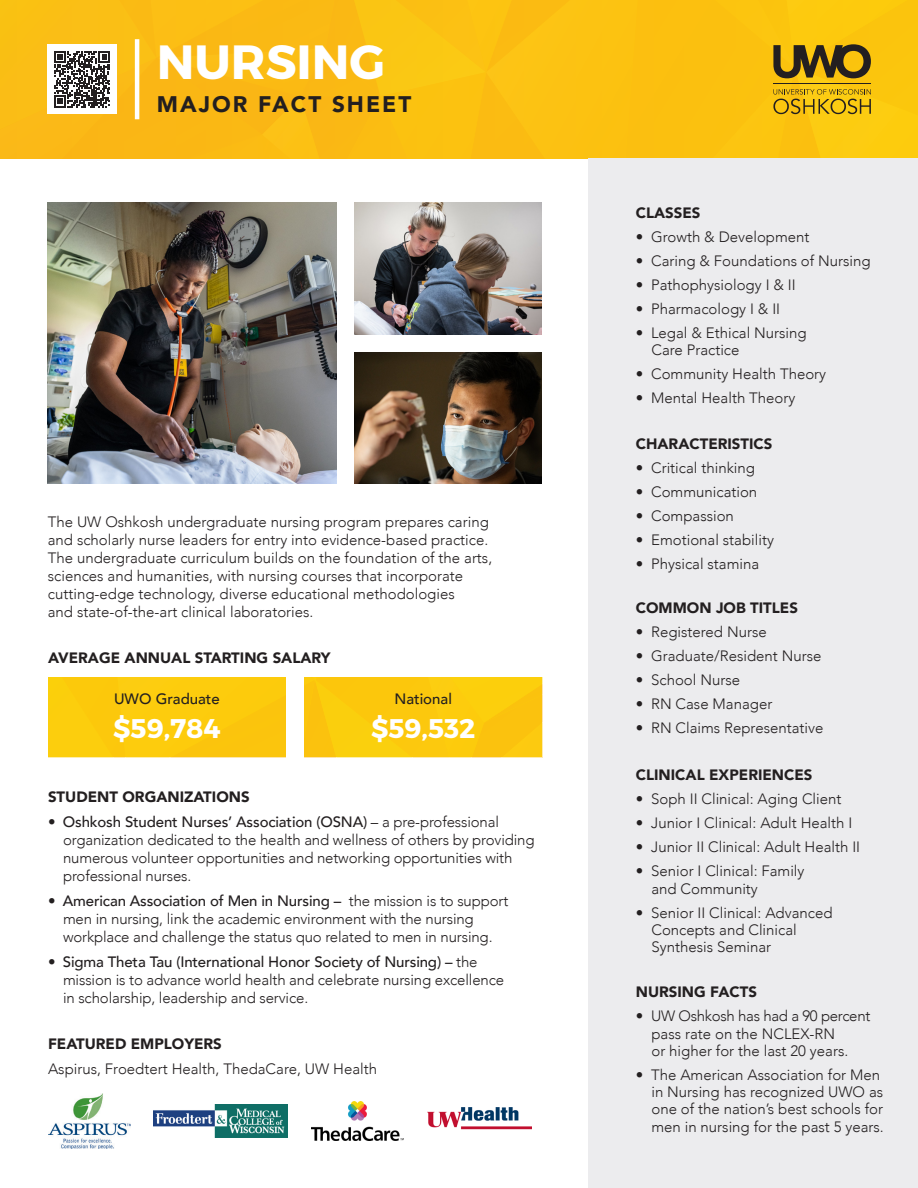
<style>
.page{position:relative;width:918px;height:1188px;background:#fff}
.page>*{position:absolute;margin:0;border:0;box-sizing:border-box;transform-origin:0 0}
.t1{font:700 48px "Montserrat";color:#fff}
.t2{font:700 27px "Montserrat";color:#fff}
.t3{font:900 22.5px "Avenir";letter-spacing:.09em;color:#231f20}
.t4{font:300 15px/18px "Avenir";color:#231f20}
.t5{font:900 15px "Avenir";color:#231f20}
.t6{font:500 15px "Avenir";color:#231f20}
.s1{font-weight:500}
</style>
<div class="page">
<img style="left:355px;top:203px;width:186px;height:131px">
<img style="left:48px;top:1094px;width:82px;height:54px">
<div style="left:589px;top:158px;width:329px;height:1030px;background:#ececee"></div>
<img style="left:154px;top:1105px;width:134px;height:32px">
<img style="left:312px;top:1102px;width:92px;height:38px">
<img style="left:427px;top:1108px;width:105px;height:22px">
<div style="left:304px;top:677px;width:238px;height:80px;background:#fcc80d"></div>
<div style="left:48px;top:677px;width:238px;height:80px;background:#fccc0d"></div>
<img style="left:47px;top:203px;width:290px;height:280px">
<img style="left:355px;top:352px;width:186px;height:131px">
<svg style="left:0;top:0;width:918px;height:158px;background:#f3bb16"></svg>
<p class="t1" style="left:157px;top:32px;width:230px">NURSING</p>
<p class="t3" style="left:157px;top:85px;width:256px">MAJOR FACT SHEET</p>
<p class="t4" style="left:48px;top:513px;width:446px">The UW Oshkosh undergraduate nursing program prepares caring and scholarly nurse leaders for entry into evidence-based practice.<br>The undergraduate curriculum builds on the foundation of the arts, sciences and humanities, with nursing courses that incorporate cutting-edge technology, diverse educational methodologies<br>and state-of-the-art clinical laboratories.</p>
<p class="t5" style="left:48px;top:645px;width:284px">AVERAGE ANNUAL STARTING SALARY</p>
<p class="t6" style="left:114px;top:686px;width:107px">UWO Graduate</p>
<p class="t2" style="left:113px;top:712px;width:109px">$59,784</p>
<p class="t2" style="left:371px;top:712px;width:106px">$59,532</p>
<p class="t6" style="left:394px;top:686px;width:59px">National</p>
<p class="t5" style="left:48px;top:784px;width:203px">STUDENT ORGANIZATIONS</p>
<p class="t4" style="left:63px;top:813px;width:473px;text-indent:-15px">• <span class="s1">Oshkosh Student Nurses’ Association (OSNA)</span> – a pre-professional organization dedicated to the health and wellness of others by providing numerous volunteer opportunities and networking opportunities with professional nurses.</p>
<p class="t4" style="left:63px;top:892px;width:447px;text-indent:-15px">• <span class="s1">American Association of Men in Nursing –</span> the mission is to support men in nursing, link the academic environment with the nursing workplace and challenge the status quo related to men in nursing.</p>
<p class="t4" style="left:63px;top:953px;width:443px;text-indent:-15px">• <span class="s1">Sigma Theta Tau (International Honor Society of Nursing) –</span> the mission is to advance world health and celebrate nursing excellence in scholarship, leadership and service.</p>
<p class="t5" style="left:48px;top:1031px;width:175px">FEATURED EMPLOYERS</p>
<p class="t4" style="left:48px;top:1059px;width:331px">Aspirus, Froedtert Health, ThedaCare, UW Health</p>
<p class="t5" style="left:636px;top:200px;width:66px">CLASSES</p>
<p class="t4" style="left:636px;top:228px;width:175px">• Growth &amp; Development</p>
<p class="t4" style="left:636px;top:252px;width:236px">• Caring &amp; Foundations of Nursing</p>
<p class="t4" style="left:636px;top:276px;width:161px">• Pathophysiology I &amp; II</p>
<p class="t4" style="left:636px;top:300px;width:146px">• Pharmacology I &amp; II</p>
<p class="t4" style="left:651px;top:324px;width:157px;line-height:17.2px;text-indent:-16px">• Legal &amp; Ethical Nursing<br>Care Practice</p>
<p class="t4" style="left:636px;top:365px;width:192px">• Community Health Theory</p>
<p class="t4" style="left:636px;top:389px;width:161px">• Mental Health Theory</p>
<p class="t5" style="left:636px;top:430px;width:138px">CHARACTERISTICS</p>
<p class="t4" style="left:636px;top:458px;width:121px">• Critical thinking</p>
<p class="t4" style="left:636px;top:482px;width:123px">• Communication</p>
<p class="t4" style="left:636px;top:506px;width:100px">• Compassion</p>
<p class="t4" style="left:636px;top:530px;width:140px">• Emotional stability</p>
<p class="t4" style="left:636px;top:554px;width:125px">• Physical stamina</p>
<p class="t5" style="left:636px;top:595px;width:164px">COMMON JOB TITLES</p>
<p class="t4" style="left:636px;top:623px;width:132px">• Registered Nurse</p>
<p class="t4" style="left:636px;top:647px;width:187px">• Graduate/Resident Nurse</p>
<p class="t4" style="left:636px;top:671px;width:106px">• School Nurse</p>
<p class="t4" style="left:636px;top:695px;width:138px">• RN Case Manager</p>
<p class="t4" style="left:636px;top:719px;width:189px">• RN Claims Representative</p>
<p class="t5" style="left:636px;top:762px;width:178px">CLINICAL EXPERIENCES</p>
<p class="t4" style="left:636px;top:790px;width:207px">• Soph II Clinical: Aging Client</p>
<p class="t4" style="left:636px;top:814px;width:218px">• Junior I Clinical: Adult Health I</p>
<p class="t4" style="left:636px;top:838px;width:226px">• Junior II Clinical: Adult Health II</p>
<p class="t4" style="left:651px;top:863px;width:155px;line-height:17.2px;text-indent:-16px">• Senior I Clinical: Family and Community</p>
<p class="t4" style="left:651px;top:904px;width:183px;line-height:17.2px;text-indent:-16px">• Senior II Clinical: Advanced<br>Concepts and Clinical<br>Synthesis Seminar</p>
<p class="t5" style="left:636px;top:979px;width:123px">NURSING FACTS</p>
<p class="t4" style="left:651px;top:1007px;width:220px;line-height:17.2px;text-indent:-16px">• UW Oshkosh has had a 90 percent pass rate on the NCLEX-RN<br>or higher for the last 20 years.</p>
<p class="t4" style="left:651px;top:1066px;width:234px;line-height:17.2px;text-indent:-16px">• The American Association for Men in Nursing has recognized UWO as one of the nation’s best schools for men in nursing for the past 5 years.</p>
</div>
